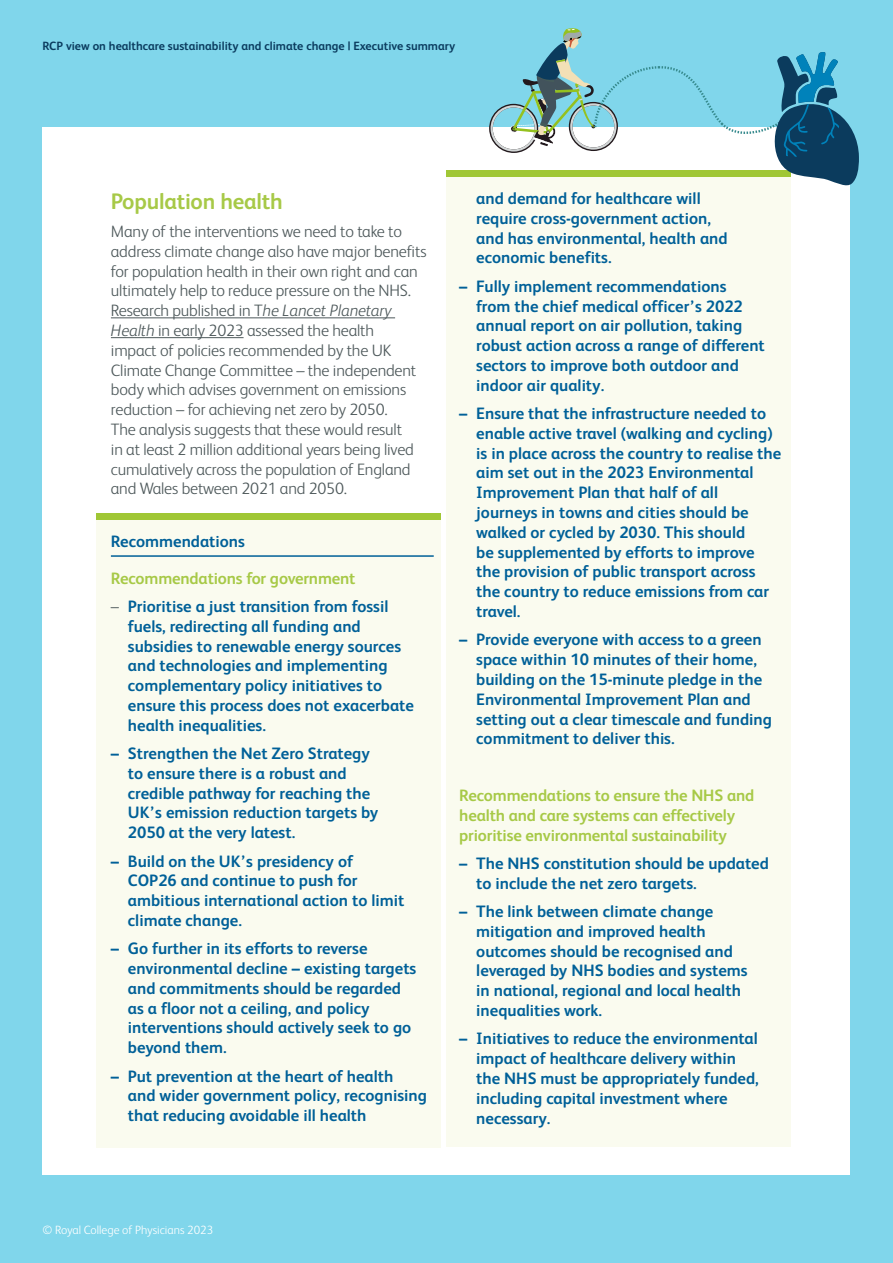
<style>
.page{position:relative;width:893px;height:1263px;background:#80d6eb}
.page>*{position:absolute;margin:0;border:0;box-sizing:border-box;transform-origin:0 0}
.t1{font:700 22.5px "FS Albert";letter-spacing:-.01em;color:#a7c947}
.t2{font:700 16.5px/19.8px "FS Albert";color:#006098}
.t3{font:300 16.5px/19.8px "FS Albert";letter-spacing:-.01em;color:#4d585a}
.t4{font:700 16.5px/19.8px "FS Albert";letter-spacing:-.01em;color:#a7c947}
.t5{font:700 12px "FS Albert";color:#0a3b5e}
.t6{font:300 12px "FS Albert";color:#fff}
.s1{font-style:italic}
.s2{font-weight:300;color:#4d585a}
</style>
<div class="page">
<div style="left:43px;top:128px;width:807px;height:1047px;background:#fff"></div>
<div style="left:97px;top:517px;width:344px;height:631px;background:#fafbef"></div>
<div style="left:97px;top:513px;width:344px;height:6px;background:#a0c735"></div>
<div style="left:446px;top:176px;width:345px;height:971px;background:#fafbef"></div>
<div style="left:446px;top:171px;width:345px;height:6px;background:#a0c735"></div>
<hr style="left:111px;top:317px;width:284px;height:1px;background:#4d585a">
<hr style="left:111px;top:337px;width:133px;height:1px;background:#4d585a">
<hr style="left:111px;top:555px;width:323px;height:2px;background:#006098">
<svg style="left:489px;top:28px;width:370px;height:158px"></svg>
<p class="t5" style="left:43px;top:39px;width:414px">RCP view on healthcare sustainability and climate change | Executive summary</p>
<h1 class="t1" style="left:111px;top:188px;width:173px">Population health</h1>
<p class="t3" style="left:111px;top:221px;width:317px">Many of the interventions we need to take to address climate change also have major benefits for population health in their own right and can ultimately help to reduce pressure on the NHS.<br>Research published in T<span class="s1">he Lancet Planetary Health</span> in early 2023 assessed the health<br>impact of policies recommended by the UK Climate Change Committee – the independent body which advises government on emissions reduction – for achieving net zero by 2050.<br>The analysis suggests that these would result<br>in at least 2 million additional years being lived cumulatively across the population of England and Wales between 2021 and 2050.</p>
<p class="t2" style="left:111px;top:531px;width:136px">Recommendations</p>
<p class="t4" style="left:111px;top:568px;width:246px">Recommendations for government</p>
<p class="t2" style="left:128px;top:596px;width:287px;text-indent:-17px"><span class="s2">–</span> Prioritise a just transition from fossil fuels, redirecting all funding and subsidies to renewable energy sources and technologies and implementing complementary policy initiatives to ensure this process does not exacerbate health inequalities.</p>
<p class="t2" style="left:128px;top:743px;width:252px;text-indent:-17px">– Strengthen the Net Zero Strategy to ensure there is a robust and credible pathway for reaching the<br>UK’s emission reduction targets by<br>2050 at the very latest.</p>
<p class="t2" style="left:128px;top:851px;width:278px;text-indent:-17px">– Build on the UK’s presidency of<br>COP26 and continue to push for ambitious international action to limit climate change.</p>
<p class="t2" style="left:128px;top:938px;width:290px;text-indent:-17px">– Go further in its efforts to reverse environmental decline – existing targets and commitments should be regarded as a floor not a ceiling, and policy interventions should actively seek to go beyond them.</p>
<p class="t2" style="left:128px;top:1066px;width:300px;text-indent:-17px">– Put prevention at the heart of health<br>and wider government policy, recognising that reducing avoidable ill health</p>
<p class="t2" style="left:476px;top:188px;width:253px">and demand for healthcare will require cross-government action, and has environmental, health and economic benefits.</p>
<p class="t2" style="left:476px;top:276px;width:290px;text-indent:-17px">– Fully implement recommendations from the chief medical officer’s 2022 annual report on air pollution, taking robust action across a range of different sectors to improve both outdoor and indoor air quality.</p>
<p class="t2" style="left:476px;top:403px;width:307px;text-indent:-17px">– Ensure that the infrastructure needed to enable active travel (walking and cycling) is in place across the country to realise the aim set out in the 2023 Environmental Improvement Plan that half of all journeys in towns and cities should be walked or cycled by 2030. This should<br>be supplemented by efforts to improve the provision of public transport across the country to reduce emissions from car travel.</p>
<p class="t2" style="left:476px;top:630px;width:297px;text-indent:-17px">– Provide everyone with access to a green space within 10 minutes of their home, building on the 15-minute pledge in the Environmental Improvement Plan and setting out a clear timescale and funding commitment to deliver this.</p>
<p class="t4" style="left:459px;top:785px;width:297px">Recommendations to ensure the NHS and health and care systems can effectively prioritise environmental sustainability</p>
<p class="t2" style="left:476px;top:853px;width:294px;text-indent:-17px">– The NHS constitution should be updated to include the net zero targets.</p>
<p class="t2" style="left:476px;top:901px;width:273px;text-indent:-17px">– The link between climate change mitigation and improved health outcomes should be recognised and leveraged by NHS bodies and systems in national, regional and local health inequalities work.</p>
<p class="t2" style="left:476px;top:1029px;width:284px;text-indent:-17px">– Initiatives to reduce the environmental impact of healthcare delivery within the NHS must be appropriately funded, including capital investment where necessary.</p>
<p class="t6" style="left:43px;top:1223px;width:172px">© Royal College of Physicians 2023</p>
</div>
